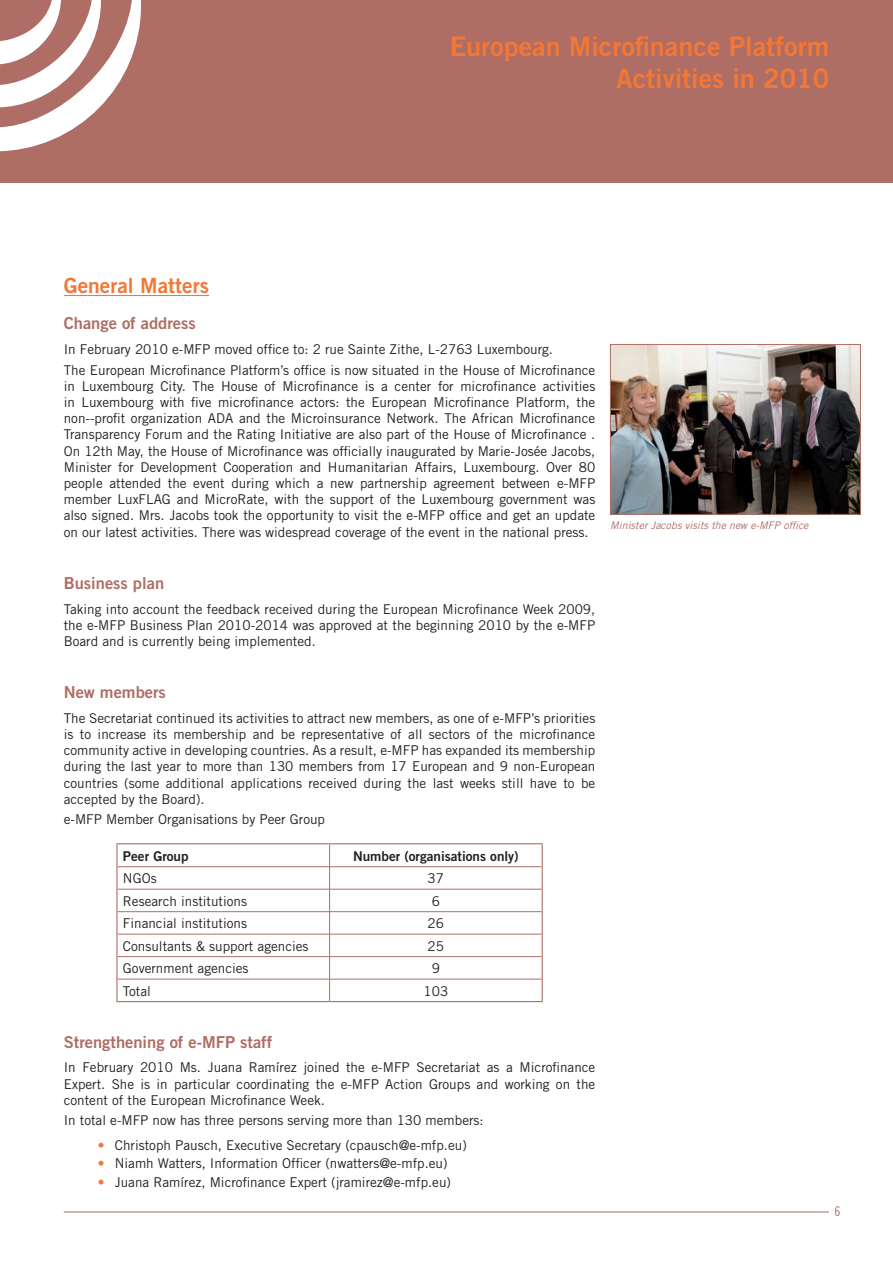
<style>
.page{position:relative;width:893px;height:1263px;background:#fff}
.page>*{position:absolute;margin:0;border:0;box-sizing:border-box;transform-origin:0 0}
.t1{font:27px/32.4px "Trade Gothic Bold Two";color:#f37736;text-align:right}
.t2{font:21px "Trade Gothic Bold Two";color:#f37736}
.t3{font:16.5px "Trade Gothic Bold Two";color:#ae6e65}
.t4{font:13.5px/16.2px "Trade Gothic";color:#231f20;text-align:justify}
.t5{font:13.5px "Trade Gothic Bold Two";color:#231f20}
.t6{font:13.5px "Trade Gothic Cond Eighteen";color:#ae6e65}
.t7{font:italic 10.5px "Trade Gothic";color:#ae6e65}
.s1{color:#f37736}
</style>
<div class="page">
<hr style="left:64px;top:1211px;width:765px;height:1px;background:#ae6e65">
<hr style="left:64px;top:295px;width:145px;height:1px;background:#f37736">
<hr style="left:118px;top:866px;width:212px;height:1px;background:#ae6e65">
<hr style="left:330px;top:866px;width:212px;height:1px;background:#ae6e65">
<hr style="left:118px;top:889px;width:212px;height:1px;background:#ae6e65">
<hr style="left:330px;top:889px;width:212px;height:1px;background:#ae6e65">
<hr style="left:118px;top:911px;width:212px;height:1px;background:#ae6e65">
<hr style="left:330px;top:911px;width:212px;height:1px;background:#ae6e65">
<hr style="left:118px;top:934px;width:212px;height:1px;background:#ae6e65">
<hr style="left:330px;top:934px;width:212px;height:1px;background:#ae6e65">
<hr style="left:118px;top:956px;width:212px;height:1px;background:#ae6e65">
<hr style="left:330px;top:956px;width:212px;height:1px;background:#ae6e65">
<hr style="left:118px;top:979px;width:212px;height:1px;background:#ae6e65">
<hr style="left:330px;top:979px;width:212px;height:1px;background:#ae6e65">
<svg style="left:329px;top:844px;width:1px;height:157px"></svg>
<hr style="left:116px;top:843px;width:214px;height:1px;background:#ae6e65">
<hr style="left:116px;top:844px;width:2px;height:23px;background:#ae6e65">
<hr style="left:330px;top:843px;width:213px;height:1px;background:#ae6e65">
<hr style="left:116px;top:867px;width:2px;height:22px;background:#ae6e65">
<hr style="left:116px;top:889px;width:2px;height:23px;background:#ae6e65">
<hr style="left:116px;top:912px;width:2px;height:22px;background:#ae6e65">
<hr style="left:116px;top:934px;width:2px;height:23px;background:#ae6e65">
<hr style="left:116px;top:957px;width:2px;height:22px;background:#ae6e65">
<hr style="left:116px;top:979px;width:2px;height:22px;background:#ae6e65">
<svg style="left:542px;top:844px;width:1px;height:157px"></svg>
<hr style="left:116px;top:1001px;width:214px;height:1px;background:#ae6e65">
<hr style="left:330px;top:1001px;width:213px;height:1px;background:#ae6e65">
<div style="left:0;top:0;width:893px;height:183px;background:#ae6e65"></div>
<svg style="left:0;top:0;width:141px;height:151px"></svg>
<img style="left:612px;top:346px;width:247px;height:166px">
<div style="left:610px;top:344px;width:251px;height:170px;border:1px solid #ae6e65"></div>
<h1 class="t1" style="left:450px;top:30px;width:381px">European Microfinance Platform<br>Activities in 2010</h1>
<h2 class="t2" style="left:64px;top:273px;width:147px">General Matters</h2>
<p class="t3" style="left:64px;top:313px;width:133px">Change of address</p>
<p class="t4" style="left:64px;top:339px;width:533px;line-height:20.4px">In February 2010 e-MFP moved office to: 2 rue Sainte Zithe, L-2763 Luxembourg.<br>The European Microfinance Platform’s office is now situated in the House of Microfinance</p>
<p class="t4" style="left:64px;top:378px;width:533px">in Luxembourg City. The House of Microfinance is a center for microfinance activities in Luxembourg with five microfinance actors: the European Microfinance Platform, the non--profit organization ADA and the Microinsurance Network. The African Microfinance Transparency Forum and the Rating Initiative are also part of the House of Microfinance .<br>On 12th May, the House of Microfinance was officially inaugurated by Marie-Josée Jacobs, Minister for Development Cooperation and Humanitarian Affairs, Luxembourg. Over 80 people attended the event during which a new partnership agreement between e-MFP member LuxFLAG and MicroRate, with the support of the Luxembourg government was also signed. Mrs. Jacobs took the opportunity to visit the e-MFP office and get an update on our latest activities. There was widespread coverage of the event in the national press.</p>
<p class="t3" style="left:64px;top:573px;width:102px">Business plan</p>
<p class="t4" style="left:64px;top:600px;width:533px">Taking into account the feedback received during the European Microfinance Week 2009, the e-MFP Business Plan 2010-2014 was approved at the beginning 2010 by the e-MFP Board and is currently being implemented.</p>
<p class="t3" style="left:64px;top:682px;width:104px">New members</p>
<p class="t4" style="left:64px;top:710px;width:533px">The Secretariat continued its activities to attract new members, as one of e-MFP’s priorities is to increase its membership and be representative of all sectors of the microfinance community active in developing countries. As a result, e-MFP has expanded its membership during the last year to more than 130 members from 17 European and 9 non-European countries (some additional applications received during the last weeks still have to be accepted by the Board).</p>
<p class="t4" style="left:64px;top:811px;width:263px">e-MFP Member Organisations by Peer Group</p>
<p class="t5" style="left:123px;top:847px;width:67px">Peer Group</p>
<p class="t5" style="left:353px;top:847px;width:167px">Number (organisations only)</p>
<p class="t4" style="left:123px;top:870px;width:35px">NGOs</p>
<p class="t4" style="left:428px;top:870px;width:18px">37</p>
<p class="t4" style="left:123px;top:892px;width:126px">Research institutions</p>
<p class="t4" style="left:432px;top:892px;width:10px">6</p>
<p class="t4" style="left:123px;top:915px;width:126px">Financial institutions</p>
<p class="t4" style="left:428px;top:915px;width:18px">26</p>
<p class="t4" style="left:123px;top:937px;width:187px">Consultants &amp; support agencies</p>
<p class="t4" style="left:428px;top:937px;width:18px">25</p>
<p class="t4" style="left:123px;top:960px;width:127px">Government agencies</p>
<p class="t4" style="left:432px;top:960px;width:10px">9</p>
<p class="t4" style="left:123px;top:982px;width:30px">Total</p>
<p class="t4" style="left:423px;top:982px;width:26px">103</p>
<p class="t3" style="left:64px;top:1031px;width:210px">Strengthening of e-MFP staff</p>
<p class="t4" style="left:64px;top:1059px;width:533px">In February 2010 Ms. Juana Ramírez joined the e-MFP Secretariat as a Microfinance Expert. She is in particular coordinating the e-MFP Action Groups and working on the content of the European Microfinance Week.</p>
<p class="t4" style="left:64px;top:1112px;width:421px">In total e-MFP now has three persons serving more than 130 members:</p>
<p class="t4" style="left:98px;top:1137px;width:370px"><span class="s1">•</span> Christoph Pausch, Executive Secretary (cpausch@e-mfp.eu)</p>
<p class="t4" style="left:98px;top:1155px;width:351px"><span class="s1">•</span> Niamh Watters, Information Officer (nwatters@e-mfp.eu)</p>
<p class="t4" style="left:98px;top:1173px;width:355px"><span class="s1">•</span> Juana Ramírez, Microfinance Expert (jramirez@e-mfp.eu)</p>
<p class="t7" style="left:610px;top:519px;width:200px">Minister Jacobs visits the new e-MFP office</p>
<p class="t6" style="left:834px;top:1203px;width:7px">6</p>
</div>
